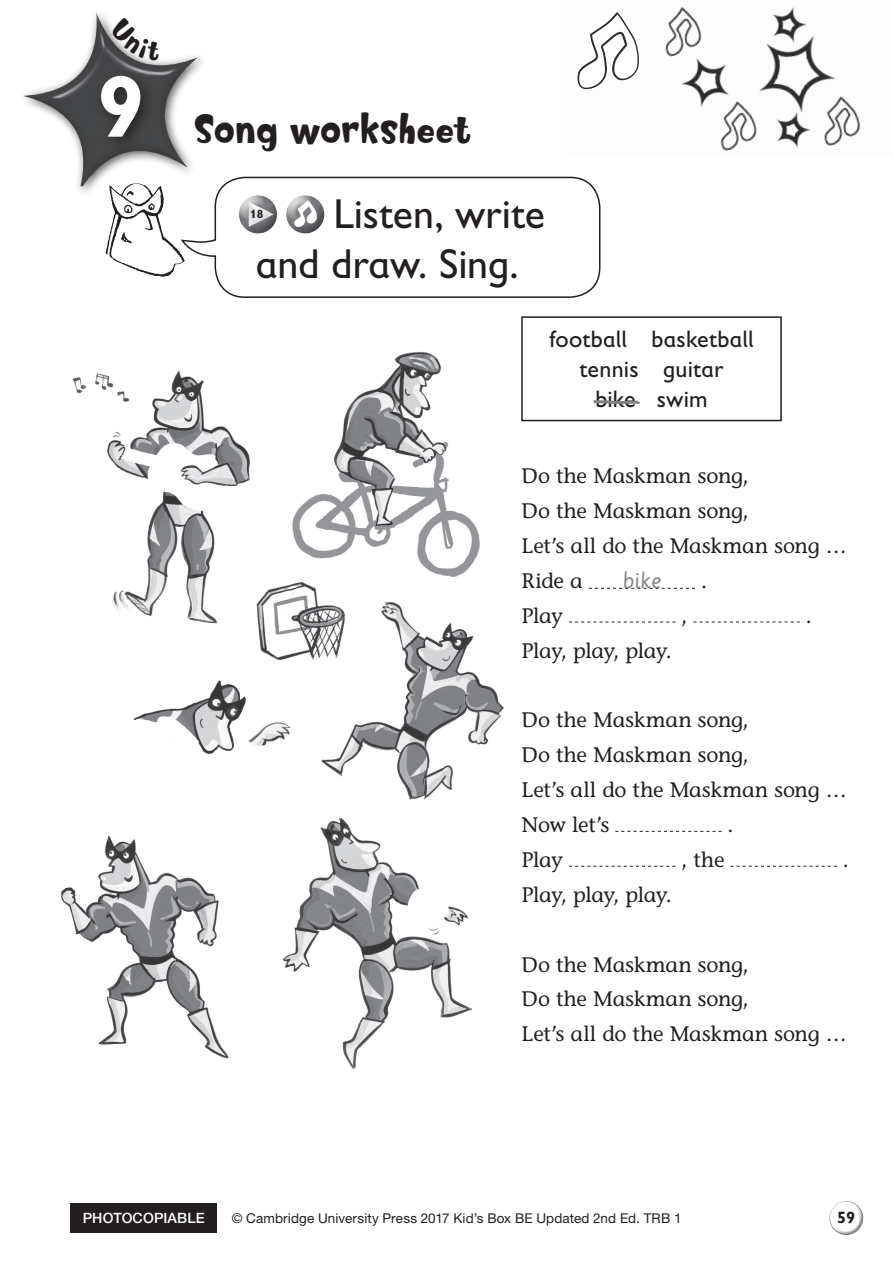
<style>
.page{position:relative;width:893px;height:1263px;background:#fff}
.page>*{position:absolute;margin:0;border:0;box-sizing:border-box;transform-origin:0 0}
.t1{font:700 87px "Gill Sans Infant Std";color:#fff}
.t2{font:42px/50.4px "Gill Sans Infant Std";color:#231f20}
.t3{font:39px "Softie";letter-spacing:-.01em;color:#231f20}
.t4{font:24px/30px "Gill Sans Infant Std";letter-spacing:.01em;color:#231f20;text-align:center}
.t5{font:24px "Sassoon Primary";color:#808285}
.t6{font:500 21px/35px "Stone Informal Std";letter-spacing:-.01em;color:#231f20}
.t7{font:700 16.5px "Gill Sans Infant Std";color:#231f20}
.t8{font:500 14.25px "Helvetica Neue LT Std";letter-spacing:.01em;color:#fff}
.t9{font:13.5px "Helvetica Neue LT Std";letter-spacing:.01em;color:#231f20}
.t10{font:700 12px "Gill Sans Infant Std";color:#231f20}
</style>
<div class="page">
<div style="left:70px;top:1203px;width:147px;height:30px;background:#231f20"></div>
<div style="left:830px;top:1204px;width:38px;height:32px;background:#6c6d70;opacity:.75"></div>
<img style="left:584px;top:7px;width:252px;height:141px">
<img style="left:577px;top:12px;width:63px;height:77px">
<img style="left:656px;top:7px;width:51px;height:53px">
<img style="left:711px;top:96px;width:51px;height:55px">
<img style="left:815px;top:91px;width:46px;height:57px">
<img style="left:105px;top:197px;width:76px;height:80px">
<div style="left:18px;top:8px;width:190px;height:189px;background:#231f20;opacity:.75"></div>
<img style="left:24px;top:13px;width:73px;height:85px">
<div style="left:94px;top:69px;width:62px;height:84px;background:#231f20;opacity:.86"></div>
<svg style="left:181px;top:176px;width:420px;height:122px"></svg>
<svg style="left:589px;top:588px;width:106px;height:1px"></svg>
<svg style="left:569px;top:622px;width:106px;height:1px"></svg>
<svg style="left:693px;top:622px;width:107px;height:1px"></svg>
<svg style="left:615px;top:831px;width:107px;height:1px"></svg>
<svg style="left:569px;top:866px;width:106px;height:1px"></svg>
<svg style="left:730px;top:866px;width:107px;height:1px"></svg>
<div style="left:521px;top:316px;width:261px;height:105px;border:2px solid #231f20"></div>
<svg style="left:593px;top:400px;width:48px;height:4px"></svg>
<img style="left:61px;top:835px;width:168px;height:224px">
<img style="left:292px;top:351px;width:188px;height:226px">
<img style="left:133px;top:680px;width:158px;height:74px">
<img style="left:321px;top:602px;width:183px;height:198px">
<img style="left:73px;top:370px;width:177px;height:254px">
<img style="left:283px;top:818px;width:189px;height:251px">
<img style="left:256px;top:582px;width:95px;height:86px">
<div style="left:228px;top:184px;width:53px;height:50px;background:#fff"></div>
<div style="left:236px;top:194px;width:52px;height:41px;background:#6c6d70;opacity:.75"></div>
<div style="left:236px;top:191px;width:52px;height:38px;background:#fff"></div>
<div style="left:239px;top:191px;width:45px;height:24px;background:#fff;opacity:.75"></div>
<div style="left:238px;top:202px;width:44px;height:27px;background:#fff;opacity:.75"></div>
<div style="left:274px;top:184px;width:64px;height:51px;background:#fff"></div>
<div style="left:283px;top:194px;width:52px;height:41px;background:#6c6d70;opacity:.75"></div>
<svg style="left:293px;top:200px;width:24px;height:28px"></svg>
<svg style="left:109px;top:17px;width:51px;height:44px"></svg>
<h1 class="t1" style="left:97px;top:55px;width:50px">9</h1>
<h1 class="t1" style="left:88px;top:47px;width:50px">x</h1>
<h3 class="t3" style="left:193px;top:105px;width:280px">Song worksheet</h3>
<h2 class="t2" style="left:256px;top:188px;width:291px;text-indent:78px">Listen, write and draw. Sing.</h2>
<p class="t10" style="left:250px;top:207px;width:15px">18</p>
<p class="t4" style="left:549px;top:324px;width:205px">football basketball tennis guitar<br>bike swim</p>
<p class="t6" style="left:522px;top:458px;width:327px">Do the Maskman song,<br>Do the Maskman song,<br>Let’s all do the Maskman song …<br>Ride a</p>
<p class="t5" style="left:622px;top:567px;width:41px">bike</p>
<p class="t6" style="left:701px;top:563px;width:8px">.</p>
<p class="t6" style="left:522px;top:598px;width:43px">Play</p>
<p class="t6" style="left:522px;top:633px;width:152px">Play, play, play.</p>
<p class="t6" style="left:681px;top:598px;width:8px">,</p>
<p class="t6" style="left:806px;top:598px;width:8px">.</p>
<p class="t6" style="left:522px;top:703px;width:327px">Do the Maskman song,<br>Do the Maskman song,<br>Let’s all do the Maskman song …<br>Now let’s</p>
<p class="t6" style="left:728px;top:807px;width:8px">.</p>
<p class="t6" style="left:522px;top:842px;width:43px">Play</p>
<p class="t6" style="left:681px;top:842px;width:45px">, the</p>
<p class="t6" style="left:843px;top:842px;width:8px">.</p>
<p class="t6" style="left:522px;top:877px;width:152px">Play, play, play.</p>
<p class="t6" style="left:522px;top:947px;width:327px">Do the Maskman song,<br>Do the Maskman song,<br>Let’s all do the Maskman song …</p>
<p class="t8" style="left:83px;top:1209px;width:123px">PHOTOCOPIABLE</p>
<p class="t9" style="left:232px;top:1210px;width:451px">© Cambridge University Press 2017 Kid’s Box BE Updated 2nd Ed. TRB 1</p>
<p class="t7" style="left:837px;top:1207px;width:20px">59</p>
</div>
